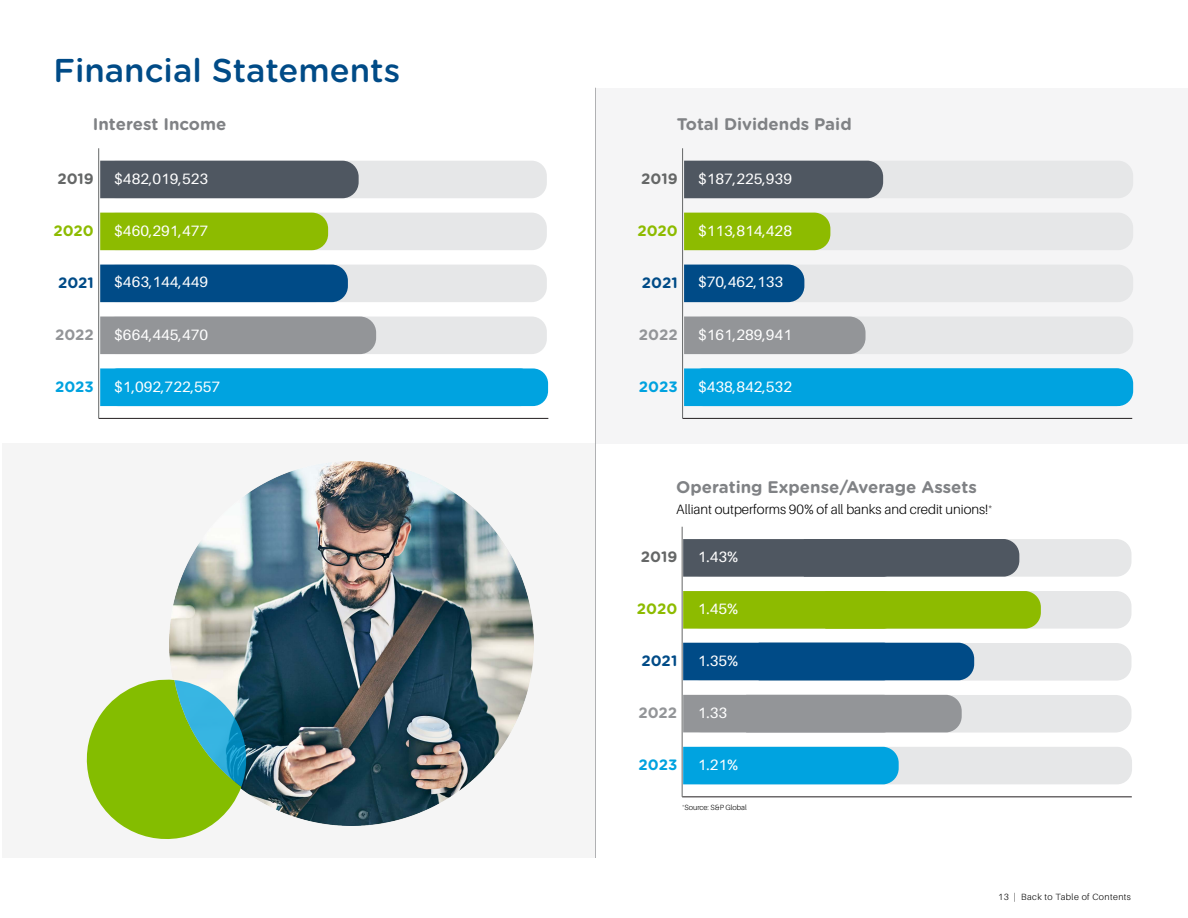
<style>
.page{position:relative;width:1188px;height:918px;background:#fff}
.page>*{position:absolute;margin:0;border:0;box-sizing:border-box;transform-origin:0 0}
.t1{font:500 33px "Gotham Rounded";color:#004b87}
.t2{font:700 16.8px "Gotham Rounded";color:#808285}
.t3{font:15px "Aileron";color:#fff}
.t4{font:700 15px "Gotham Rounded";color:#656767}
.t5{font:700 15px "Gotham Rounded";color:#8dbb00}
.t6{font:700 15px "Gotham Rounded";color:#004b87}
.t7{font:700 15px "Gotham Rounded";color:#939598}
.t8{font:700 15px "Gotham Rounded";color:#00a2df}
.t9{font:300 13.5px "Aileron";color:#000}
.t10{font:300 9px "Aileron";letter-spacing:.05em;color:#000}
.t11{font:300 7.5px "Aileron";color:#000}
</style>
<div class="page">
<div style="left:2px;top:444px;width:593px;height:414px;background:#f5f5f5"></div>
<img style="left:169px;top:462px;width:365px;height:364px">
<svg style="left:86px;top:677px;width:160px;height:162px"></svg>
<div style="left:595px;top:88px;width:593px;height:356px;background:#f5f5f6"></div>
<hr style="left:595px;top:88px;width:1px;height:770px;background:#808285">
<div style="left:103px;top:368px;width:445px;height:38px;background:#00a3e0;border-radius:15px"></div>
<div style="left:102px;top:213px;width:445px;height:37px;background:#e6e7e8;border-radius:15px"></div>
<div style="left:102px;top:265px;width:445px;height:37px;background:#e6e7e8;border-radius:15px"></div>
<div style="left:102px;top:317px;width:445px;height:37px;background:#e6e7e8;border-radius:15px"></div>
<div style="left:102px;top:161px;width:445px;height:37px;background:#e6e7e8;border-radius:15px"></div>
<hr style="left:99px;top:418px;width:449px;height:1px;background:#231f20">
<hr style="left:98px;top:148px;width:1px;height:270px;background:#656767">
<svg style="left:100px;top:368px;width:429px;height:38px"></svg>
<div style="left:100px;top:317px;width:276px;height:37px;background:#939598"></div>
<div style="left:100px;top:213px;width:228px;height:37px;background:#8dbb00"></div>
<div style="left:100px;top:161px;width:259px;height:37px;background:#4f5761"></div>
<div style="left:100px;top:265px;width:248px;height:37px;background:#004b87"></div>
<div style="left:688px;top:213px;width:445px;height:37px;background:#e6e7e8;border-radius:15px"></div>
<div style="left:688px;top:265px;width:445px;height:37px;background:#e6e7e8;border-radius:15px"></div>
<div style="left:688px;top:317px;width:445px;height:37px;background:#e6e7e8;border-radius:15px"></div>
<div style="left:688px;top:161px;width:445px;height:37px;background:#e6e7e8;border-radius:15px"></div>
<hr style="left:683px;top:418px;width:449px;height:1px;background:#231f20">
<hr style="left:682px;top:148px;width:1px;height:270px;background:#656767">
<div style="left:684px;top:368px;width:441px;height:38px;background:#00a3e0"></div>
<div style="left:684px;top:317px;width:182px;height:37px;background:#939598"></div>
<div style="left:684px;top:265px;width:120px;height:37px;background:#004b87"></div>
<div style="left:684px;top:213px;width:146px;height:37px;background:#8dbb00"></div>
<div style="left:684px;top:161px;width:199px;height:37px;background:#4f5761"></div>
<div style="left:687px;top:747px;width:445px;height:37px;background:#e6e7e8;border-radius:15px"></div>
<div style="left:686px;top:591px;width:445px;height:38px;background:#e6e7e8;border-radius:15px"></div>
<div style="left:686px;top:643px;width:445px;height:38px;background:#e6e7e8;border-radius:15px"></div>
<div style="left:686px;top:695px;width:445px;height:38px;background:#e6e7e8;border-radius:16px"></div>
<div style="left:686px;top:539px;width:445px;height:38px;background:#e6e7e8;border-radius:15px"></div>
<hr style="left:682px;top:797px;width:450px;height:1px;background:#231f20">
<hr style="left:682px;top:527px;width:1px;height:270px;background:#656767">
<div style="left:683px;top:747px;width:216px;height:37px;background:#00a3e0"></div>
<div style="left:683px;top:591px;width:358px;height:38px;background:#8dbb00"></div>
<div style="left:683px;top:539px;width:336px;height:38px;background:#4f5761"></div>
<div style="left:683px;top:643px;width:291px;height:37px;background:#004b87"></div>
<div style="left:683px;top:695px;width:279px;height:37px;background:#939598"></div>
<h1 class="t1" style="left:53px;top:47px;width:348px">Financial Statements</h1>
<p class="t2" style="left:93px;top:112px;width:135px">Interest Income</p>
<p class="t2" style="left:677px;top:112px;width:176px">Total Dividends Paid</p>
<p class="t4" style="left:57px;top:167px;width:38px">2019</p>
<p class="t5" style="left:53px;top:220px;width:42px">2020</p>
<p class="t6" style="left:58px;top:272px;width:37px">2021</p>
<p class="t7" style="left:55px;top:324px;width:40px">2022</p>
<p class="t8" style="left:55px;top:376px;width:40px">2023</p>
<p class="t3" style="left:114px;top:170px;width:95px">$482,019,523</p>
<p class="t3" style="left:114px;top:223px;width:95px">$460,291,477</p>
<p class="t3" style="left:114px;top:274px;width:95px">$463,144,449</p>
<p class="t3" style="left:114px;top:326px;width:95px">$664,445,470</p>
<p class="t3" style="left:114px;top:379px;width:108px">$1,092,722,557</p>
<p class="t4" style="left:641px;top:167px;width:38px">2019</p>
<p class="t3" style="left:698px;top:170px;width:95px">$187,225,939</p>
<p class="t5" style="left:637px;top:220px;width:42px">2020</p>
<p class="t3" style="left:698px;top:223px;width:95px">$113,814,428</p>
<p class="t6" style="left:642px;top:272px;width:37px">2021</p>
<p class="t3" style="left:698px;top:274px;width:87px">$70,462,133</p>
<p class="t7" style="left:639px;top:324px;width:40px">2022</p>
<p class="t3" style="left:698px;top:326px;width:95px">$161,289,941</p>
<p class="t8" style="left:639px;top:376px;width:40px">2023</p>
<p class="t3" style="left:698px;top:379px;width:95px">$438,842,532</p>
<p class="t2" style="left:676px;top:475px;width:302px">Operating Expense/Average Assets</p>
<p class="t9" style="left:676px;top:502px;width:318px">Alliant outperforms 90% of all banks and credit unions!<sup>*</sup></p>
<p class="t4" style="left:641px;top:546px;width:38px">2019</p>
<p class="t3" style="left:698px;top:549px;width:42px">1.43%</p>
<p class="t5" style="left:637px;top:598px;width:42px">2020</p>
<p class="t3" style="left:698px;top:601px;width:42px">1.45%</p>
<p class="t6" style="left:642px;top:650px;width:37px">2021</p>
<p class="t3" style="left:698px;top:652px;width:42px">1.35%</p>
<p class="t7" style="left:639px;top:702px;width:40px">2022</p>
<p class="t3" style="left:698px;top:705px;width:31px">1.33</p>
<p class="t8" style="left:639px;top:754px;width:40px">2023</p>
<p class="t3" style="left:698px;top:757px;width:42px">1.21%</p>
<p class="t11" style="left:682px;top:803px;width:66px"><sup>*</sup>Source: S&amp;P Global</p>
<p class="t10" style="left:998px;top:892px;width:134px">13 | Back to Table of Contents</p>
</div>
